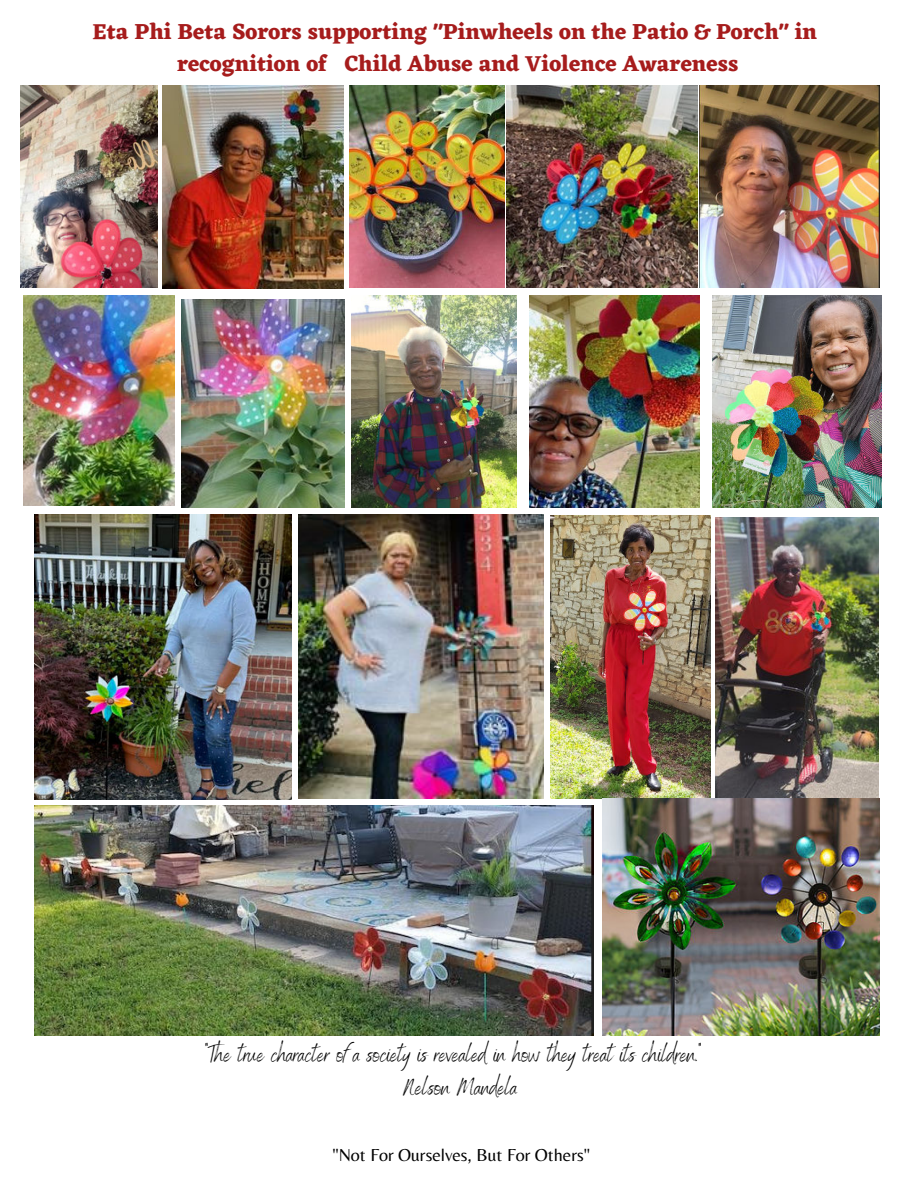
<style>
.page{position:relative;width:918px;height:1188px;background:#fff}
.page>*{position:absolute;margin:0;border:0;box-sizing:border-box;transform-origin:0 0}
.t1{font:24px/32.7px "Benedict";color:#000;text-align:center}
.t2{font:700 22.5px/31.5px "Eczar";color:#a61c1c;text-align:center}
.t3{font:18px "Belleza";color:#000}
</style>
<div class="page">
<img style="left:23px;top:295px;width:151px;height:211px">
<img style="left:163px;top:85px;width:181px;height:204px">
<img style="left:530px;top:295px;width:170px;height:213px">
<img style="left:551px;top:515px;width:160px;height:284px">
<img style="left:712px;top:295px;width:170px;height:213px">
<img style="left:20px;top:85px;width:138px;height:203px">
<img style="left:352px;top:295px;width:164px;height:213px">
<img style="left:350px;top:85px;width:155px;height:203px">
<img style="left:507px;top:85px;width:190px;height:203px">
<img style="left:182px;top:299px;width:163px;height:208px">
<img style="left:700px;top:85px;width:180px;height:203px">
<img style="left:35px;top:514px;width:256px;height:285px">
<img style="left:299px;top:514px;width:244px;height:285px">
<img style="left:35px;top:806px;width:559px;height:229px">
<img style="left:602px;top:799px;width:278px;height:236px">
<img style="left:716px;top:517px;width:163px;height:280px">
<p class="t2" style="left:92px;top:16px;width:726px">Eta Phi Beta Sorors supporting "Pinwheels on the Patio &amp; Porch" in recognition of Child Abuse and Violence Awareness</p>
<p class="t1" style="left:206px;top:1039px;width:497px">"The true character of a society is revealed in how they treat its children."<br>Nelson Mandela</p>
<p class="t3" style="left:332px;top:1145px;width:259px">"Not For Ourselves, But For Others"</p>
</div>
